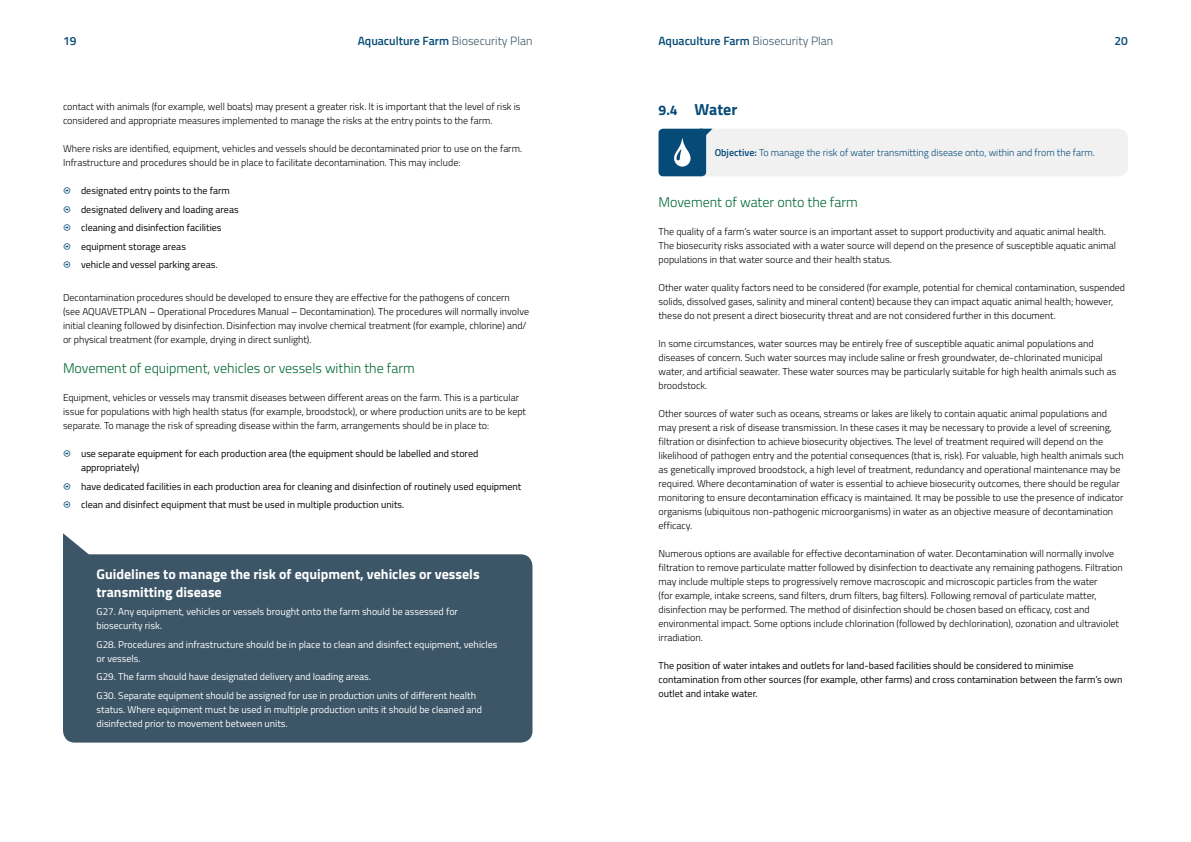
<style>
.page{position:relative;width:1191px;height:842px;background:#fff}
.page>*{position:absolute;margin:0;border:0;box-sizing:border-box;transform-origin:0 0}
.t1{font:700 16px "Titillium";color:#064b77}
.t2{font:300 14px "Titillium";color:#006735}
.t3{font:700 14px/18px "Titillium";color:#fff}
.t4{font:600 12px "Titillium";color:#064b77}
.t5{font:300 10px/14px "Titillium";color:#000}
.t6{font:10px/18.5px "Titillium";color:#000}
.t7{font:10px/14px "Titillium";color:#fff}
.t8{font:300 10px "Titillium";color:#064b77}
.s1{font-weight:300;color:#3c5567}
.s2{font-family:"Entypo";font-size:14px;color:#064b77}
.s3{font-size:14px}
.s4{font-weight:600}
</style>
<div class="page">
<div style="left:63px;top:554px;width:469px;height:189px;background:#3c5567;border-radius:12px"></div>
<svg style="left:63px;top:533px;width:42px;height:29px"></svg>
<div style="left:658px;top:129px;width:48px;height:47px;background:#064b77;border-radius:4px"></div>
<div style="left:703px;top:129px;width:425px;height:47px;background:#f1f1f2"></div>
<svg style="left:674px;top:138px;width:16px;height:29px"></svg>
<p class="t4" style="left:63px;top:32px;width:15px">19</p>
<p class="t4" style="left:358px;top:32px;width:176px">Aquaculture Farm <span class="s1">Biosecurity Plan</span></p>
<p class="t4" style="left:658px;top:32px;width:176px">Aquaculture Farm <span class="s1">Biosecurity Plan</span></p>
<p class="t4" style="left:1114px;top:32px;width:15px">20</p>
<p class="t5" style="left:63px;top:99px;width:459px">contact with animals (for example, well boats) may present a greater risk. It is important that the level of risk is considered and appropriate measures implemented to manage the risks at the entry points to the farm.</p>
<p class="t5" style="left:63px;top:141px;width:460px">Where risks are identified, equipment, vehicles and vessels should be decontaminated prior to use on the farm.<br>Infrastructure and procedures should be in place to facilitate decontamination. This may include:</p>
<p class="t6" style="left:63px;top:181px;width:177px"><span class="s2">î</span> designated entry points to the farm <span class="s2">î</span> designated delivery and loading areas <span class="s2">î</span> cleaning and disinfection facilities<br><span class="s2">î</span> equipment storage areas<br><span class="s2">î</span> vehicle and vessel parking areas.</p>
<p class="t5" style="left:63px;top:290px;width:467px">Decontamination procedures should be developed to ensure they are effective for the pathogens of concern (see AQUAVETPLAN – Operational Procedures Manual – Decontamination). The procedures will normally involve initial cleaning followed by disinfection. Disinfection may involve chemical treatment (for example, chlorine) and/ or physical treatment (for example, drying in direct sunlight).</p>
<h2 class="t2" style="left:63px;top:358px;width:353px">Movement of equipment, vehicles or vessels within the farm</h2>
<p class="t5" style="left:63px;top:390px;width:464px">Equipment, vehicles or vessels may transmit diseases between different areas on the farm. This is a particular issue for populations with high health status (for example, broodstock), or where production units are to be kept separate. To manage the risk of spreading disease within the farm, arrangements should be in place to:</p>
<p class="t6" style="left:81px;top:446px;width:399px;line-height:14px;text-indent:-18px"><span class="s2">î</span> use separate equipment for each production area (the equipment should be labelled and stored appropriately)</p>
<p class="t6" style="left:63px;top:476px;width:460px"><span class="s2">î</span> have dedicated facilities in each production area for cleaning and disinfection of routinely used equipment <span class="s2">î</span> clean and disinfect equipment that must be used in multiple production units.</p>
<h2 class="t3" style="left:96px;top:564px;width:385px">Guidelines to manage the risk of equipment, vehicles or vessels transmitting disease</h2>
<p class="t7" style="left:96px;top:604px;width:363px">G27. Any equipment, vehicles or vessels brought onto the farm should be assessed for biosecurity risk.</p>
<p class="t7" style="left:96px;top:637px;width:402px">G28. Procedures and infrastructure should be in place to clean and disinfect equipment, vehicles or vessels.</p>
<p class="t7" style="left:96px;top:667px;width:381px;line-height:18.5px">G29. The farm should have designated delivery and loading areas.<br>G30. Separate equipment should be assigned for use in production units of different health</p>
<p class="t7" style="left:96px;top:702px;width:387px">status. Where equipment must be used in multiple production units it should be cleaned and disinfected prior to movement between units.</p>
<h1 class="t1" style="left:658px;top:97px;width:80px"><span class="s3">9.4</span> Water</h1>
<p class="t8" style="left:714px;top:145px;width:382px"><span class="s4">Objective:</span> To manage the risk of water transmitting disease onto, within and from the farm.</p>
<h2 class="t2" style="left:658px;top:192px;width:201px">Movement of water onto the farm</h2>
<p class="t5" style="left:658px;top:224px;width:459px">The quality of a farm’s water source is an important asset to support productivity and aquatic animal health.<br>The biosecurity risks associated with a water source will depend on the presence of susceptible aquatic animal populations in that water source and their health status.</p>
<p class="t5" style="left:658px;top:280px;width:468px">Other water quality factors need to be considered (for example, potential for chemical contamination, suspended solids, dissolved gases, salinity and mineral content) because they can impact aquatic animal health; however, these do not present a direct biosecurity threat and are not considered further in this document.</p>
<p class="t5" style="left:658px;top:336px;width:459px">In some circumstances, water sources may be entirely free of susceptible aquatic animal populations and diseases of concern. Such water sources may include saline or fresh groundwater, de-chlorinated municipal water, and artificial seawater. These water sources may be particularly suitable for high health animals such as broodstock.</p>
<p class="t5" style="left:658px;top:406px;width:467px">Other sources of water such as oceans, streams or lakes are likely to contain aquatic animal populations and may present a risk of disease transmission. In these cases it may be necessary to provide a level of screening, filtration or disinfection to achieve biosecurity objectives. The level of treatment required will depend on the likelihood of pathogen entry and the potential consequences (that is, risk). For valuable, high health animals such as genetically improved broodstock, a high level of treatment, redundancy and operational maintenance may be required. Where decontamination of water is essential to achieve biosecurity outcomes, there should be regular monitoring to ensure decontamination efficacy is maintained. It may be possible to use the presence of indicator organisms (ubiquitous non-pathogenic microorganisms) in water as an objective measure of decontamination efficacy.</p>
<p class="t5" style="left:658px;top:546px;width:466px">Numerous options are available for effective decontamination of water. Decontamination will normally involve filtration to remove particulate matter followed by disinfection to deactivate any remaining pathogens. Filtration may include multiple steps to progressively remove macroscopic and microscopic particles from the water<br>(for example, intake screens, sand filters, drum filters, bag filters). Following removal of particulate matter, disinfection may be performed. The method of disinfection should be chosen based on efficacy, cost and environmental impact. Some options include chlorination (followed by dechlorination), ozonation and ultraviolet irradiation.</p>
<p class="t6" style="left:658px;top:658px;width:465px;line-height:14px">The position of water intakes and outlets for land-based facilities should be considered to minimise contamination from other sources (for example, other farms) and cross contamination between the farm’s own outlet and intake water.</p>
</div>
